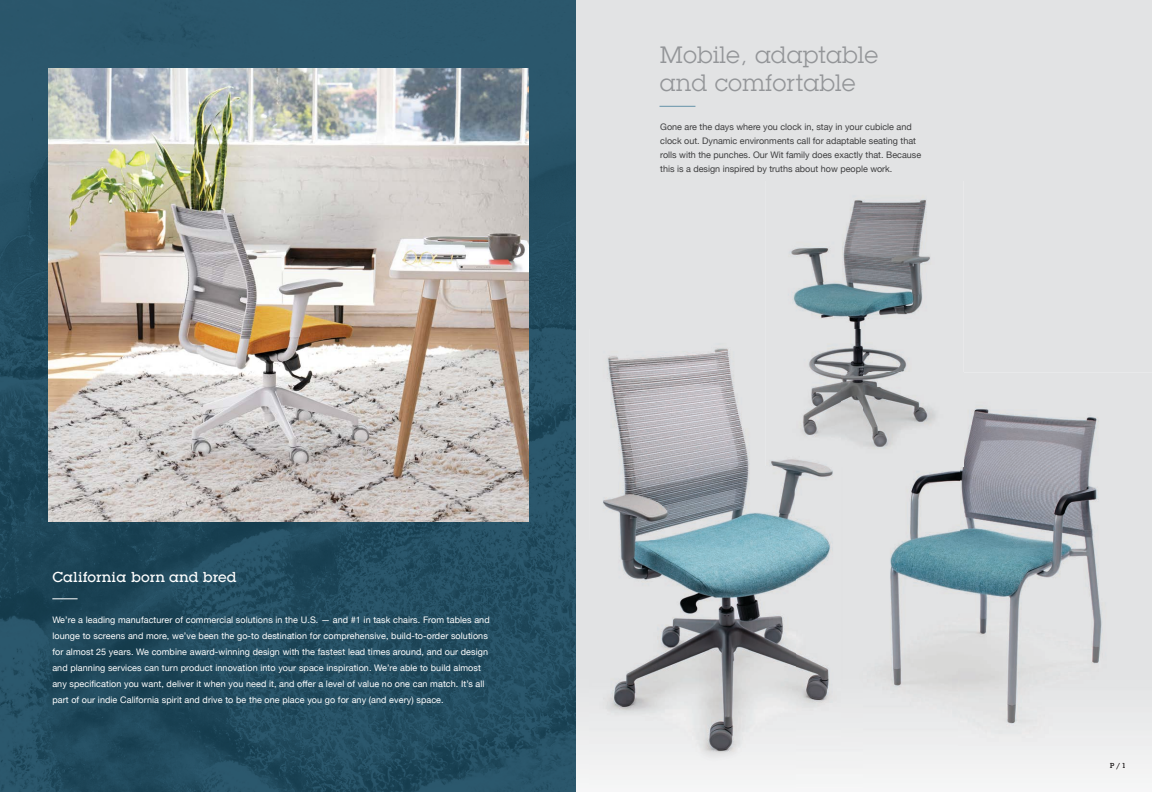
<style>
.page{position:relative;width:1152px;height:792px;background:#fff}
.page>*{position:absolute;margin:0;border:0;box-sizing:border-box;transform-origin:0 0}
.t1{font:23px/27.6px "Lubalin Graph Std";letter-spacing:.025em;color:#939598}
.t2{font:500 14px "Lubalin Graph Std";letter-spacing:.01em;color:#fff}
.t3{font:9px/16px "Helvetica Neue";letter-spacing:.01em;color:#fff}
.t4{font:9px/14px "Helvetica Neue";color:#3e3e3f}
.t5{font:7px "Lubalin Graph Std";color:#231f20}
</style>
<div class="page">
<div style="left:576px;top:0;width:576px;height:785px;background:#e2e3e4"></div>
<img style="left:0;top:0;width:576px;height:792px">
<hr style="left:660px;top:106px;width:35px;height:1px;background:#6492a9">
<svg style="left:52px;top:598px;width:26px;height:1px"></svg>
<img style="left:48px;top:68px;width:480px;height:454px">
<img style="left:590px;top:329px;width:205px;height:456px">
<img style="left:795px;top:466px;width:68px;height:319px">
<img style="left:959px;top:372px;width:193px;height:375px">
<img style="left:842px;top:466px;width:117px;height:281px">
<img style="left:766px;top:181px;width:197px;height:191px">
<img style="left:766px;top:329px;width:97px;height:137px">
<img style="left:842px;top:372px;width:121px;height:94px">
<h2 class="t2" style="left:52px;top:568px;width:186px">California born and bred</h2>
<p class="t3" style="left:52px;top:612px;width:439px">We’re a leading manufacturer of commercial solutions in the U.S. — and #1 in task chairs. From tables and lounge to screens and more, we’ve been the go-to destination for comprehensive, build-to-order solutions for almost 25 years. We combine award-winning design with the fastest lead times around, and our design and planning services can turn product innovation into your space inspiration. We’re able to build almost any specification you want, deliver it when you need it, and offer a level of value no one can match. It’s all part of our indie California spirit and drive to be the one place you go for any (and every) space.</p>
<h1 class="t1" style="left:660px;top:41px;width:220px">Mobile, adaptable and comfortable</h1>
<p class="t4" style="left:660px;top:120px;width:262px">Gone are the days where you clock in, stay in your cubicle and clock out. Dynamic environments call for adaptable seating that rolls with the punches. Our Wit family does exactly that. Because this is a design inspired by truths about how people work.</p>
<p class="t5" style="left:1110px;top:761px;width:17px">P / 1</p>
</div>
